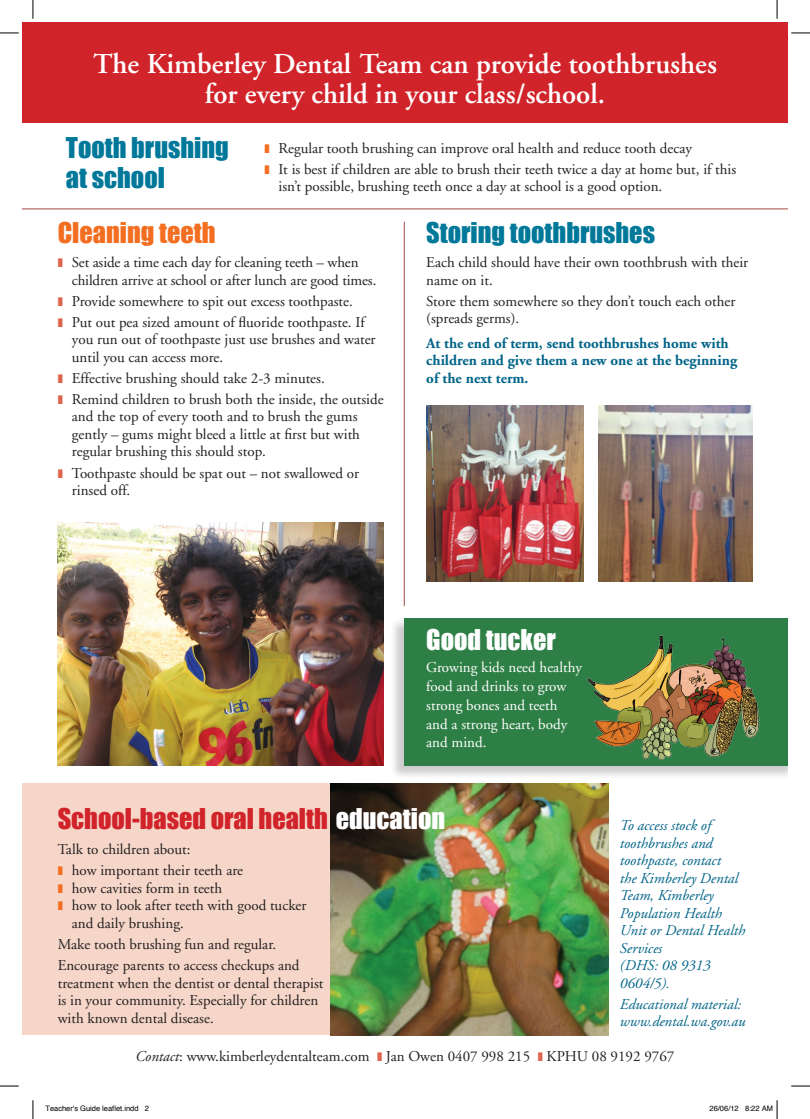
<style>
.page{position:relative;width:810px;height:1119px;background:#fff}
.page>*{position:absolute;margin:0;border:0;box-sizing:border-box;transform-origin:0 0}
.t1{font:600 28.75px/30px "Adobe Garamond";color:#fff;text-align:center}
.t2{font:26.25px/30px "Impact";color:#00789a}
.t3{font:26.25px "Impact";color:#d1232a}
.t4{font:26.25px "Impact";color:#f36e21}
.t5{font:26.25px "Impact";color:#fff}
.t6{font:15px/17.5px "Adobe Garamond";color:#231f20}
.t7{font:italic 15px/17.5px "Adobe Garamond";color:#016488}
.t8{font:700 15px/17.5px "Adobe Garamond";color:#016488}
.t9{font:15px/18.8px "Adobe Garamond";color:#fff}
.t10{font:7.5px "Helvetica";color:#000}
.s1{color:#fff}
.s2{font-style:italic}
</style>
<div class="page">
<div style="left:22px;top:783px;width:567px;height:251px;background:#f6d6c8"></div>
<div style="left:22px;top:22px;width:766px;height:101px;background:#d1232a"></div>
<img style="left:58px;top:522px;width:326px;height:243px">
<img style="left:331px;top:783px;width:277px;height:251px">
<img style="left:426px;top:405px;width:158px;height:176px">
<img style="left:599px;top:405px;width:153px;height:177px">
<div style="left:390px;top:618px;width:398px;height:161px;background:#231f20;opacity:.22"></div>
<div style="left:404px;top:618px;width:384px;height:147px;background:#2e7f45"></div>
<img style="left:587px;top:635px;width:180px;height:126px">
<hr style="left:404px;top:222px;width:1px;height:384px;background:#a14a43">
<hr style="left:22px;top:209px;width:766px;height:1px;background:#a14a43">
<svg style="left:0;top:32px;width:19px;height:2px"></svg>
<svg style="left:791px;top:32px;width:19px;height:2px"></svg>
<svg style="left:0;top:1085px;width:19px;height:1px"></svg>
<svg style="left:791px;top:1085px;width:19px;height:1px"></svg>
<svg style="left:32px;top:0;width:2px;height:19px"></svg>
<svg style="left:32px;top:1100px;width:2px;height:18px"></svg>
<svg style="left:776px;top:0;width:2px;height:19px"></svg>
<svg style="left:776px;top:1100px;width:2px;height:18px"></svg>
<h1 class="t1" style="left:93px;top:49px;width:625px">The Kimberley Dental Team can provide toothbrushes for every child in your class/school.</h1>
<h2 class="t2" style="left:66px;top:132px;width:164px">Tooth brushing at school</h2>
<p class="t6" style="left:279px;top:138px;width:459px;line-height:21px">Regular tooth brushing can improve oral health and reduce tooth decay<br>It is best if children are able to brush their teeth twice a day at home but, if this</p>
<p class="t6" style="left:279px;top:178px;width:385px">isn’t possible, brushing teeth once a day at school is a good option.</p>
<h2 class="t2" style="left:426px;top:217px;width:230px">Storing toothbrushes</h2>
<p class="t6" style="left:426px;top:254px;width:324px">Each child should have their own toothbrush with their name on it.</p>
<p class="t6" style="left:426px;top:292px;width:311px">Store them somewhere so they don’t touch each other (spreads germs).</p>
<p class="t8" style="left:426px;top:334px;width:312px">At the end of term, send toothbrushes home with children and give them a new one at the beginning of the next term.</p>
<h2 class="t4" style="left:58px;top:216px;width:159px">Cleaning teeth</h2>
<p class="t6" style="left:72px;top:254px;width:306px">Set aside a time each day for cleaning teeth – when children arrive at school or after lunch are good times.</p>
<p class="t6" style="left:72px;top:291px;width:294px;line-height:21px">Provide somewhere to spit out excess toothpaste.<br>Put out pea sized amount of fluoride toothpaste. If</p>
<p class="t6" style="left:72px;top:331px;width:305px">you run out of toothpaste just use brushes and water until you can access more.</p>
<p class="t6" style="left:72px;top:368px;width:313px;line-height:21px">Effective brushing should take 2-3 minutes.<br>Remind children to brush both the inside, the outside</p>
<p class="t6" style="left:72px;top:408px;width:290px">and the top of every tooth and to brush the gums gently – gums might bleed a little at first but with regular brushing this should stop.</p>
<p class="t6" style="left:72px;top:464px;width:289px">Toothpaste should be spat out – not swallowed or rinsed off.</p>
<h2 class="t5" style="left:426px;top:623px;width:131px">Good tucker</h2>
<p class="t9" style="left:426px;top:658px;width:157px">Growing kids need healthy food and drinks to grow strong bones and teeth and a strong heart, body and mind.</p>
<h2 class="t3" style="left:58px;top:802px;width:389px">School-based oral health <span class="s1">education</span></h2>
<p class="t7" style="left:620px;top:817px;width:127px">To access stock of toothbrushes and toothpaste, contact<br>the Kimberley Dental<br>Team, Kimberley<br>Population Health<br>Unit or Dental Health<br>Services<br>(DHS: 08 9313<br>0604/5).</p>
<p class="t7" style="left:620px;top:995px;width:127px">Educational material: www.dental.wa.gov.au</p>
<p class="t6" style="left:72px;top:839px;width:173px;line-height:21px;text-indent:-14px">Talk to children about:<br>how important their teeth are</p>
<p class="t6" style="left:72px;top:879px;width:236px">how cavities form in teeth<br>how to look after teeth with good tucker and daily brushing.</p>
<p class="t6" style="left:58px;top:933px;width:243px;line-height:21px">Make tooth brushing fun and regular.<br>Encourage parents to access checkups and</p>
<p class="t6" style="left:58px;top:974px;width:267px">treatment when the dentist or dental therapist is in your community. Especially for children with known dental disease.</p>
<p class="t6" style="left:136px;top:1047px;width:540px"><span class="s2">Contact</span>: www.kimberleydentalteam.com Jan Owen 0407 998 215 KPHU 08 9192 9767</p>
<p class="t10" style="left:45px;top:1102px;width:105px">Teacher's Guide leaflet.indd 2</p>
<p class="t10" style="left:710px;top:1102px;width:65px">26/06/12 8:22 AM</p>
</div>
